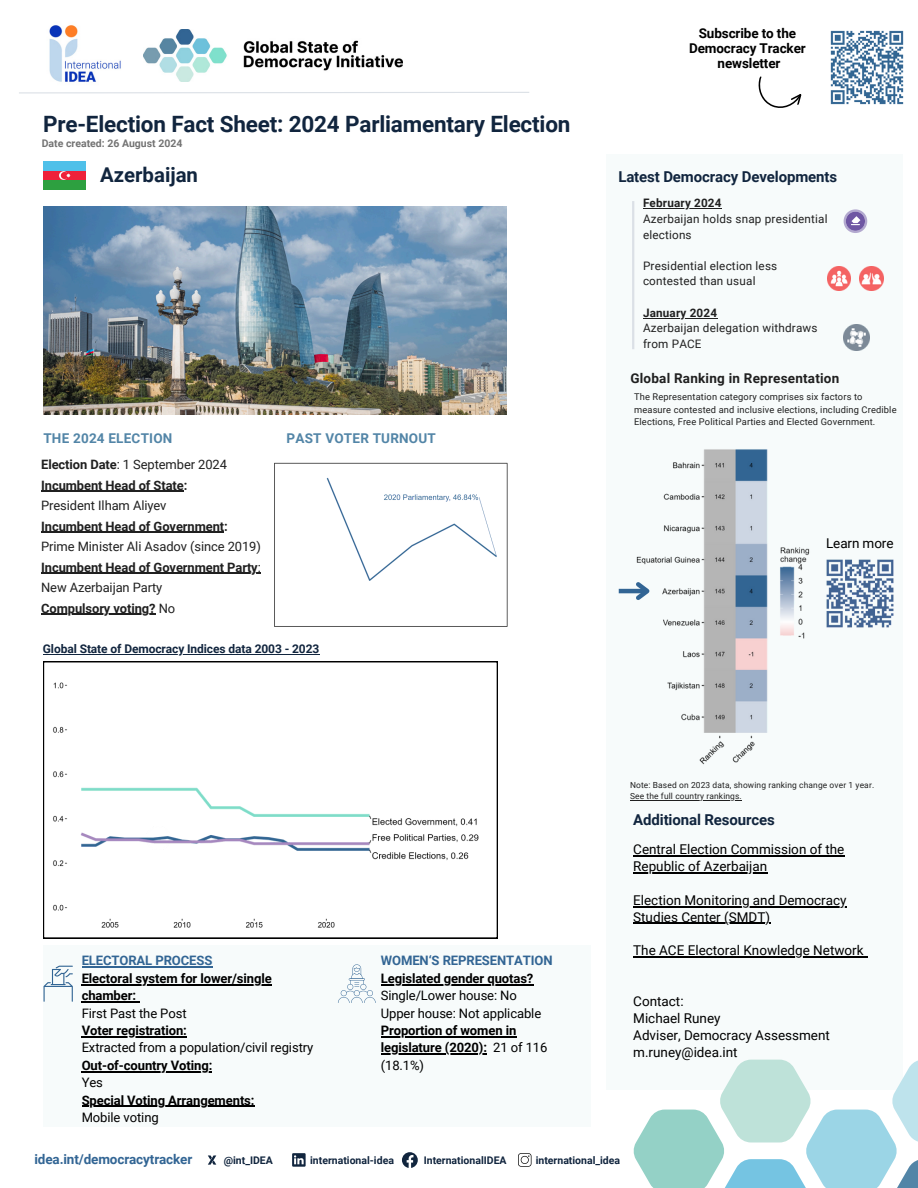
<style>
.page{position:relative;width:918px;height:1188px;background:#fff}
.page>*{position:absolute;margin:0;border:0;box-sizing:border-box;transform-origin:0 0}
.t1{font:700 22.5px "Roboto";letter-spacing:-.005em;color:#11253e}
.t2{font:700 20.4px "Roboto";color:#11253e}
.t3{font:700 15px "Roboto";letter-spacing:-.01em;color:#11253e}
.t4{font:13.5px/16.8px "Roboto";color:#000}
.t5{font:700 13.5px/14.7px "Roboto";letter-spacing:-.01em;color:#000;text-align:center}
.t6{font:700 13.5px "Roboto";letter-spacing:.015em;color:#5285a7}
.t7{font:700 13.5px "Roboto";letter-spacing:.015em;color:#202020}
.t8{font:700 13.5px "Roboto";letter-spacing:-.01em;color:#326594}
.t9{font:700 13.05px/17.4px "Roboto";letter-spacing:-.005em;color:#000}
.t10{font:13.05px/17.4px "Roboto";letter-spacing:-.01em;color:#000}
.t11{font:700 13.05px "Roboto";letter-spacing:-.005em;color:#326594}
.t12{font:12.9px/20.5px "Roboto";letter-spacing:-.005em;color:#202020}
.t13{font:700 12.9px/20.5px "Roboto";letter-spacing:-.005em;color:#202020}
.t14{font:700 12px "Roboto";letter-spacing:-.005em;color:#11253e}
.t15{font:11.7px/15.6px "Roboto";letter-spacing:.015em;color:#202020}
.t16{font:700 11.7px "Roboto";letter-spacing:.015em;color:#202020}
.t17{font:700 10.5px "Roboto";color:#11253e}
.t18{font:700 10.5px "Roboto";color:#737373}
.t19{font:9.3px/12.5px "Roboto";letter-spacing:.015em;color:#202020}
.t20{font:8.4px/11.2px "Roboto";letter-spacing:.015em;color:#202020}
.s1{font-weight:700}
.s2{font-weight:400}
</style>
<div class="page">
<div style="left:43px;top:945px;width:548px;height:182px;background:#f7fbfb"></div>
<img style="left:143px;top:30px;width:259px;height:52px">
<img style="left:49px;top:25px;width:72px;height:57px">
<svg style="left:19px;top:92px;width:510px;height:2px"></svg>
<div style="left:607px;top:154px;width:296px;height:936px;background:#f7fbfb"></div>
<svg style="left:633px;top:1060px;width:285px;height:128px"></svg>
<svg style="left:758px;top:76px;width:44px;height:32px"></svg>
<img style="left:830px;top:30px;width:74px;height:75px">
<svg style="left:518px;top:1153px;width:13px;height:14px"></svg>
<svg style="left:402px;top:1152px;width:16px;height:16px"></svg>
<svg style="left:208px;top:1155px;width:8px;height:9px"></svg>
<svg style="left:292px;top:1153px;width:14px;height:14px"></svg>
<img style="left:44px;top:161px;width:42px;height:29px">
<svg style="left:338px;top:964px;width:38px;height:39px"></svg>
<svg style="left:44px;top:966px;width:29px;height:36px"></svg>
<img style="left:826px;top:559px;width:68px;height:69px">
<img style="left:618px;top:449px;width:192px;height:316px">
<hr style="left:619px;top:589px;width:28px;height:4px;background:#326594">
<svg style="left:632px;top:578px;width:23px;height:26px"></svg>
<hr style="left:632px;top:201px;width:2px;height:148px;background:#dbe0e6">
<svg style="left:43px;top:661px;width:455px;height:277px"></svg>
<svg style="left:844px;top:209px;width:23px;height:24px"></svg>
<div style="left:44px;top:162px;width:42px;height:9px;background:#4fc0e9"></div>
<div style="left:44px;top:171px;width:42px;height:9px;background:#ee223a"></div>
<div style="left:44px;top:180px;width:42px;height:9px;background:#2da040"></div>
<svg style="left:59px;top:171px;width:12px;height:9px"></svg>
<img style="left:43px;top:207px;width:464px;height:208px">
<img style="left:844px;top:324px;width:26px;height:26px">
<img style="left:827px;top:266px;width:24px;height:24px">
<img style="left:860px;top:266px;width:23px;height:24px">
<img style="left:274px;top:462px;width:234px;height:165px">
<hr style="left:643px;top:208px;width:79px;height:1px;background:#202020">
<hr style="left:643px;top:318px;width:74px;height:1px;background:#202020">
<hr style="left:41px;top:491px;width:143px;height:1px;background:#202020">
<hr style="left:41px;top:532px;width:183px;height:1px;background:#202020">
<hr style="left:41px;top:573px;width:217px;height:1px;background:#202020">
<hr style="left:41px;top:614px;width:115px;height:1px;background:#202020">
<hr style="left:43px;top:654px;width:276px;height:1px;background:#11253e">
<hr style="left:633px;top:855px;width:212px;height:1px;background:#000">
<hr style="left:633px;top:872px;width:134px;height:1px;background:#000">
<hr style="left:633px;top:906px;width:214px;height:1px;background:#000">
<hr style="left:633px;top:923px;width:137px;height:1px;background:#000">
<hr style="left:633px;top:957px;width:231px;height:1px;background:#000">
<hr style="left:82px;top:967px;width:130px;height:1px;background:#326594">
<hr style="left:82px;top:984px;width:190px;height:1px;background:#000">
<hr style="left:82px;top:1001px;width:54px;height:1px;background:#000">
<hr style="left:82px;top:1036px;width:105px;height:1px;background:#000">
<hr style="left:82px;top:1071px;width:130px;height:1px;background:#000">
<hr style="left:82px;top:1106px;width:173px;height:1px;background:#000">
<hr style="left:381px;top:984px;width:152px;height:1px;background:#000">
<hr style="left:381px;top:1036px;width:135px;height:1px;background:#000">
<hr style="left:381px;top:1054px;width:102px;height:1px;background:#000">
<hr style="left:630px;top:800px;width:112px;height:1px;background:#202020">
<p class="t1" style="left:43px;top:111px;width:529px">Pre-Election Fact Sheet: 2024 Parliamentary Election</p>
<p class="t18" style="left:42px;top:138px;width:142px">Date created: 26 August 2024</p>
<h4 class="t2" style="left:100px;top:163px;width:100px">Azerbaijan</h4>
<h6 class="t6" style="left:43px;top:431px;width:131px">THE 2024 ELECTION</h6>
<p class="t6" style="left:286px;top:431px;width:151px">PAST VOTER TURNOUT</p>
<p class="t12" style="left:41px;top:455px;width:221px"><span class="s1">Election Date</span>: 1 September 2024<br><span class="s1">Incumbent Head of State:<br></span>President Ilham Aliyev<br><span class="s1">Incumbent Head of Government:<br></span>Prime Minister Ali Asadov (since 2019)</p>
<h6 class="t13" style="left:41px;top:557px;width:221px">Incumbent Head of Government Party<span class="s2">:<br>New Azerbaijan Party</span></h6>
<p class="t13" style="left:41px;top:598px;width:136px">Compulsory voting? <span class="s2">No</span></p>
<p class="t14" style="left:43px;top:642px;width:278px">Global State of Democracy Indices data 2003 - 2023</p>
<h3 class="t5" style="left:689px;top:26px;width:118px">Subscribe to the<br>Democracy Tracker</h3>
<h3 class="t5" style="left:718px;top:56px;width:64px">newsletter</h3>
<p class="t3" style="left:618px;top:168px;width:220px">Latest Democracy Developments</p>
<p class="t16" style="left:643px;top:197px;width:80px">February 2024</p>
<p class="t15" style="left:643px;top:211px;width:186px">Azerbaijan holds snap presidential elections</p>
<p class="t15" style="left:643px;top:258px;width:136px">Presidential election less contested than usual</p>
<p class="t16" style="left:643px;top:306px;width:76px">January 2024</p>
<p class="t15" style="left:643px;top:320px;width:176px">Azerbaijan delegation withdraws from PACE</p>
<p class="t7" style="left:630px;top:370px;width:210px">Global Ranking in Representation</p>
<p class="t19" style="left:634px;top:391px;width:264px">The Representation category comprises six factors to measure contested and inclusive elections, including Credible<br>Elections, Free Political Parties and Elected Government.</p>
<h6 class="t4" style="left:826px;top:535px;width:69px">Learn more</h6>
<h6 class="t11" style="left:82px;top:953px;width:132px">ELECTORAL PROCESS</h6>
<p class="t9" style="left:82px;top:970px;width:192px">Electoral system for lower/single chamber:<br><span class="s2">First Past the Post</span></p>
<p class="t10" style="left:82px;top:1022px;width:233px"><span class="s1">Voter registration:<br></span>Extracted from a population/civil registry</p>
<p class="t9" style="left:82px;top:1057px;width:132px">Out-of-country Voting:<br><span class="s2">Yes</span></p>
<h5 class="t9" style="left:82px;top:1092px;width:174px">Special Voting Arrangements:<br><span class="s2">Mobile voting</span></h5>
<p class="t11" style="left:381px;top:953px;width:173px">WOMEN‘S REPRESENTATION</p>
<p class="t10" style="left:381px;top:970px;width:162px"><span class="s1">Legislated gender quotas?<br></span>Single/Lower house: No<br>Upper house: Not applicable</p>
<p class="t9" style="left:381px;top:1022px;width:137px">Proportion of women in</p>
<p class="t9" style="left:381px;top:1039px;width:168px">legislature (2020): <span class="s2">21 of 116 (18.1%)</span></p>
<p class="t20" style="left:630px;top:779px;width:246px">Note: Based on 2023 data, showing ranking change over 1 year.<br>See the full country rankings.</p>
<h4 class="t3" style="left:633px;top:811px;width:143px">Additional Resources</h4>
<p class="t4" style="left:633px;top:841px;width:213px">Central Election Commission of the</p>
<p class="t4" style="left:633px;top:858px;width:136px">Republic of Azerbaijan</p>
<p class="t4" style="left:633px;top:892px;width:215px">Election Monitoring and Democracy</p>
<h2 class="t4" style="left:633px;top:909px;width:138px">Studies Center (SMDT)</h2>
<h3 class="t4" style="left:633px;top:942px;width:232px">The ACE Electoral Knowledge Network</h3>
<h3 class="t4" style="left:633px;top:993px;width:198px">Contact:<br>Michael Runey<br>Adviser, Democracy Assessment m.runey@idea.int</h3>
<h5 class="t8" style="left:34px;top:1151px;width:159px">idea.int/democracytracker</h5>
<p class="t17" style="left:224px;top:1154px;width:51px">@int_IDEA</p>
<p class="t17" style="left:310px;top:1154px;width:85px">international-idea</p>
<h1 class="t17" style="left:424px;top:1154px;width:84px">InternationalIDEA</h1>
<p class="t17" style="left:536px;top:1154px;width:86px">international_idea</p>
</div>
